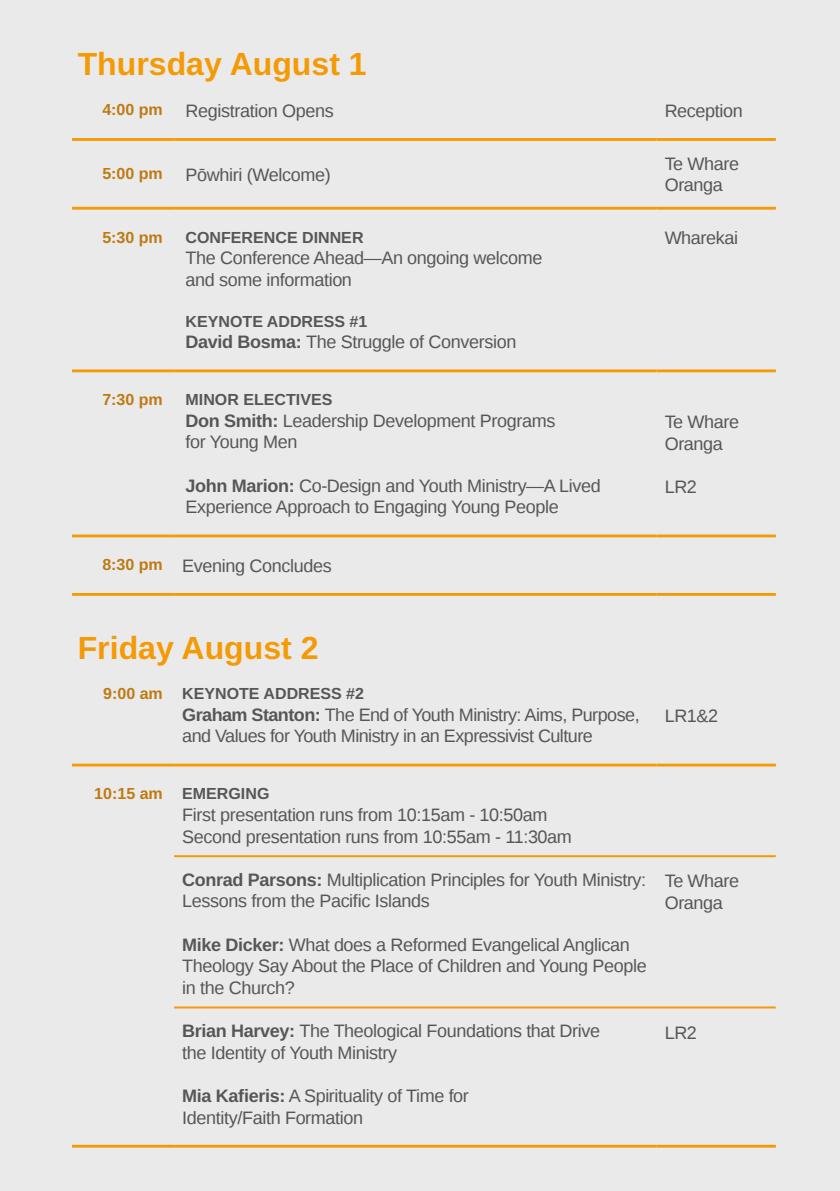
<style>
.page{position:relative;width:840px;height:1191px;background:#fff}
.page>*{position:absolute;margin:0;border:0;box-sizing:border-box;transform-origin:0 0}
.t1{font:700 32px "Liberation Sans";color:#f49a05}
.t2{font:18px/21.6px "Liberation Sans";letter-spacing:-.02em;color:#575656}
.t3{font:700 16px "Liberation Sans";color:#575656}
.t4{font:700 16px "Liberation Sans";color:#be7a12}
.s1{font-weight:700}
.s2{font-weight:700;font-size:16px;color:#be7a12}
.s3{color:#be7a12}
</style>
<div class="page">
<div style="left:0;top:0;width:839px;height:1191px;background:#eaeaea"></div>
<hr style="left:72px;top:138px;width:102px;height:3px;background:#f49a05">
<hr style="left:174px;top:138px;width:482px;height:3px;background:#f49a05">
<hr style="left:656px;top:138px;width:119px;height:3px;background:#f49a05">
<hr style="left:72px;top:207px;width:102px;height:3px;background:#f49a05">
<hr style="left:174px;top:207px;width:482px;height:3px;background:#f49a05">
<hr style="left:656px;top:207px;width:119px;height:3px;background:#f49a05">
<hr style="left:72px;top:369px;width:102px;height:3px;background:#f49a05">
<hr style="left:174px;top:369px;width:482px;height:3px;background:#f49a05">
<hr style="left:656px;top:369px;width:119px;height:3px;background:#f49a05">
<hr style="left:72px;top:534px;width:102px;height:3px;background:#f49a05">
<hr style="left:174px;top:534px;width:482px;height:3px;background:#f49a05">
<hr style="left:656px;top:534px;width:119px;height:3px;background:#f49a05">
<hr style="left:72px;top:593px;width:102px;height:3px;background:#f49a05">
<hr style="left:174px;top:593px;width:482px;height:3px;background:#f49a05">
<hr style="left:656px;top:593px;width:119px;height:3px;background:#f49a05">
<hr style="left:72px;top:763px;width:102px;height:3px;background:#f49a05">
<hr style="left:174px;top:763px;width:482px;height:3px;background:#f49a05">
<hr style="left:656px;top:763px;width:119px;height:3px;background:#f49a05">
<hr style="left:72px;top:1144px;width:102px;height:3px;background:#f49a05">
<hr style="left:174px;top:1144px;width:482px;height:3px;background:#f49a05">
<hr style="left:656px;top:1144px;width:119px;height:3px;background:#f49a05">
<hr style="left:174px;top:1006px;width:601px;height:2px;background:#f49a05">
<hr style="left:174px;top:855px;width:601px;height:2px;background:#f49a05">
<h1 class="t1" style="left:78px;top:52px;width:290px">Thursday August 1</h1>
<p class="t4" style="left:102px;top:104px;width:62px">4:00 pm</p>
<p class="t2" style="left:185px;top:101px;width:149px">Registration Opens</p>
<p class="t2" style="left:664px;top:101px;width:80px">Reception</p>
<p class="t4" style="left:102px;top:168px;width:62px">5:00 pm</p>
<p class="t2" style="left:185px;top:165px;width:146px">Pōwhiri (Welcome)</p>
<p class="t2" style="left:664px;top:154px;width:76px">Te Whare<br>Oranga</p>
<p class="t4" style="left:102px;top:231px;width:62px">5:30 pm</p>
<p class="t3" style="left:185px;top:231px;width:179px">CONFERENCE DINNER</p>
<p class="t2" style="left:185px;top:248px;width:358px">The Conference Ahead—An ongoing welcome and some information</p>
<p class="t3" style="left:185px;top:315px;width:183px">KEYNOTE ADDRESS #1</p>
<p class="t2" style="left:185px;top:333px;width:332px"><span class="s1">David Bosma:</span> The Struggle of Conversion</p>
<p class="t2" style="left:664px;top:228px;width:75px">Wharekai</p>
<p class="t4" style="left:102px;top:393px;width:62px">7:30 pm</p>
<p class="t3" style="left:185px;top:393px;width:148px">MINOR ELECTIVES</p>
<p class="t2" style="left:185px;top:410px;width:371px"><span class="s1">Don Smith:</span> Leadership Development Programs for Young Men</p>
<p class="t2" style="left:185px;top:476px;width:416px"><span class="s1">John Marion:</span> Co-Design and Youth Ministry—A Lived<br>Experience Approach to Engaging Young People</p>
<p class="t2" style="left:102px;top:556px;width:231px"><span class="s2">8:30 pm</span> Evening Concludes</p>
<p class="t2" style="left:664px;top:413px;width:76px">Te Whare<br>Oranga</p>
<p class="t2" style="left:664px;top:477px;width:34px">LR2</p>
<h1 class="t1" style="left:78px;top:636px;width:242px">Friday August 2</h1>
<p class="t3" style="left:103px;top:687px;width:262px"><span class="s3">9:00 am</span> KEYNOTE ADDRESS #2</p>
<p class="t2" style="left:182px;top:704px;width:458px"><span class="s1">Graham Stanton:</span> The End of Youth Ministry: Aims, Purpose, and Values for Youth Ministry in an Expressivist Culture</p>
<p class="t2" style="left:664px;top:707px;width:55px">LR1&amp;2</p>
<p class="t3" style="left:94px;top:788px;width:176px"><span class="s3">10:15 am</span> EMERGING</p>
<p class="t2" style="left:182px;top:804px;width:391px">First presentation runs from 10:15am - 10:50am<br>Second presentation runs from 10:55am - 11:30am</p>
<p class="t2" style="left:182px;top:870px;width:465px"><span class="s1">Conrad Parsons:</span> Multiplication Principles for Youth Ministry:<br>Lessons from the Pacific Islands</p>
<p class="t2" style="left:182px;top:934px;width:466px"><span class="s1">Mike Dicker:</span> What does a Reformed Evangelical Anglican<br>Theology Say About the Place of Children and Young People in the Church?</p>
<p class="t2" style="left:182px;top:1021px;width:419px"><span class="s1">Brian Harvey:</span> The Theological Foundations that Drive the Identity of Youth Ministry</p>
<p class="t2" style="left:182px;top:1085px;width:288px"><span class="s1">Mia Kafieris:</span> A Spirituality of Time for<br>Identity/Faith Formation</p>
<p class="t2" style="left:664px;top:872px;width:76px">Te Whare<br>Oranga</p>
<p class="t2" style="left:664px;top:1023px;width:34px">LR2</p>
</div>
